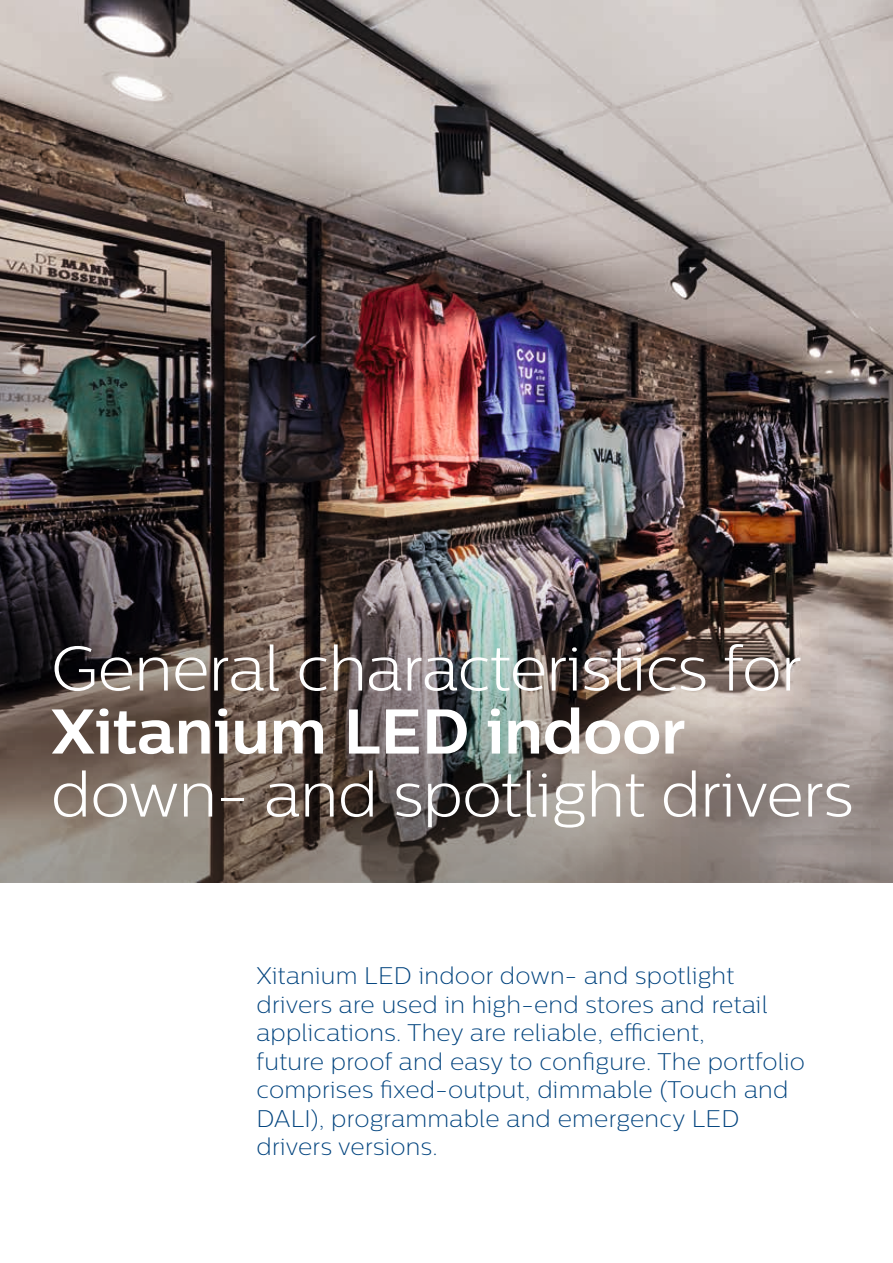
<style>
.page{position:relative;width:893px;height:1263px;background:#fff}
.page>*{position:absolute;margin:0;border:0;box-sizing:border-box;transform-origin:0 0}
.t1{font:300 63px "Centrale Sans";letter-spacing:-.01em;color:#fff}
.t2{font:700 63px "Centrale Sans";color:#fff}
.t3{font:24px/28.5px "Centrale Sans X Light";letter-spacing:.01em;color:#00437e}
</style>
<div class="page">
<img style="left:0;top:0;width:893px;height:243px">
<svg style="left:0;top:243px;width:893px;height:34px;background:#807470"></svg>
<img style="left:0;top:277px;width:893px;height:605px">
<h1 class="t1" style="left:51px;top:633px;width:753px">General characteristics for</h1>
<h1 class="t2" style="left:51px;top:693px;width:636px">Xitanium LED indoor</h1>
<h1 class="t1" style="left:51px;top:759px;width:804px">down- and spotlight drivers</h1>
<p class="t3" style="left:256px;top:961px;width:550px">Xitanium LED indoor down- and spotlight drivers are used in high-end stores and retail applications. They are reliable, efficient,<br>future proof and easy to configure. The portfolio comprises fixed-output, dimmable (Touch and DALI), programmable and emergency LED drivers versions.</p>
</div>
